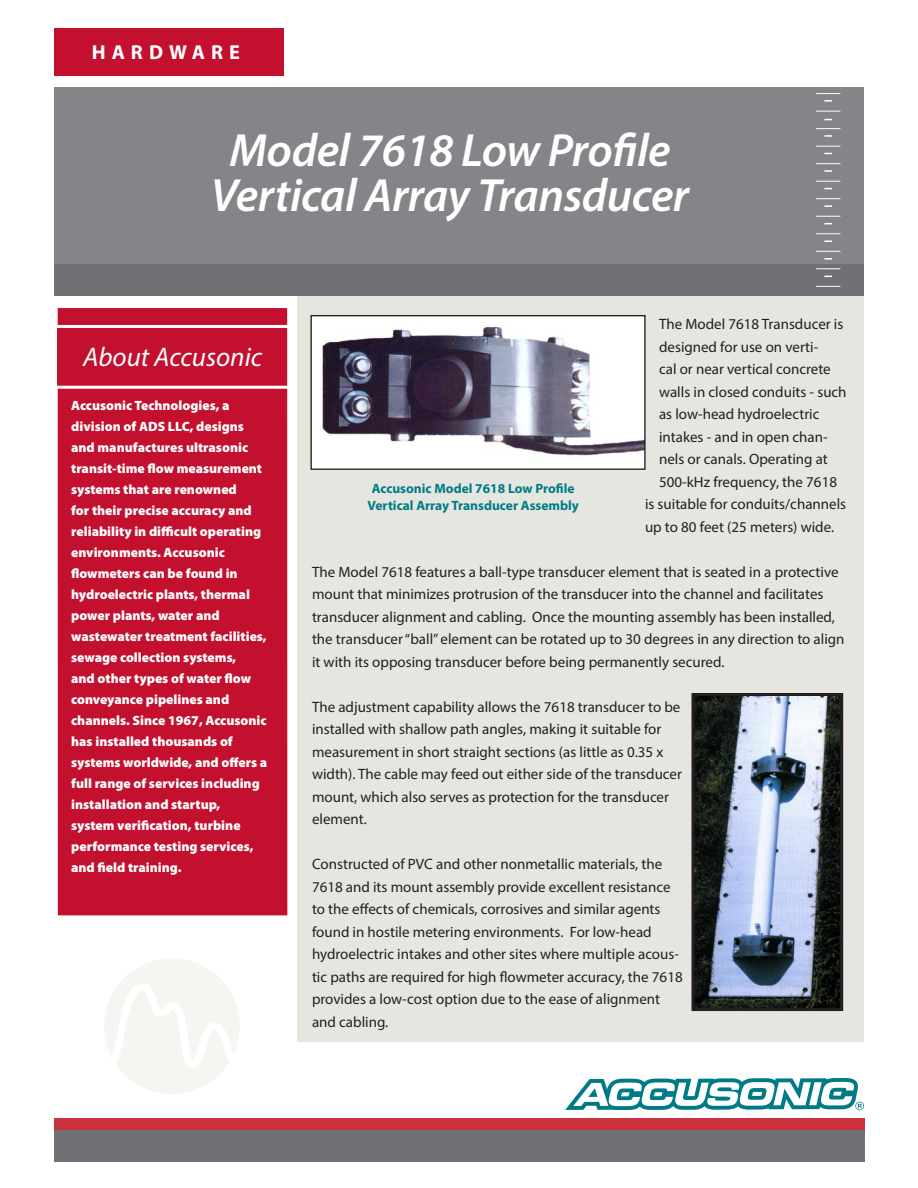
<style>
.page{position:relative;width:918px;height:1188px;background:#fff}
.page>*{position:absolute;margin:0;border:0;box-sizing:border-box;transform-origin:0 0}
.t1{font:italic 600 46.8px "Myriad Pro";letter-spacing:-.01em;color:#fff}
.t2{font:italic 27px "Myriad Pro";color:#fff}
.t3{font:700 20.25px "Myriad Pro";letter-spacing:.3em;color:#fff}
.t4{font:15px/22.5px "Myriad Pro";color:#231f20}
.t5{font:900 13.5px/21px "Myriad Pro";color:#fff}
.t6{font:700 13.5px/16.2px "Myriad Pro";color:#007b85;text-align:center}
</style>
<div class="page">
<div style="left:297px;top:93px;width:567px;height:949px;background:#e6e6e0"></div>
<div style="left:54px;top:87px;width:810px;height:182px;background:#848588"></div>
<div style="left:54px;top:264px;width:810px;height:31px;background:#717074"></div>
<div style="left:54px;top:28px;width:230px;height:47px;background:#c3102f"></div>
<svg style="left:816px;top:286px;width:24px;height:1px"></svg>
<svg style="left:816px;top:268px;width:24px;height:1px"></svg>
<svg style="left:816px;top:251px;width:24px;height:1px"></svg>
<svg style="left:816px;top:233px;width:24px;height:1px"></svg>
<svg style="left:816px;top:216px;width:24px;height:1px"></svg>
<svg style="left:816px;top:198px;width:24px;height:1px"></svg>
<svg style="left:816px;top:181px;width:24px;height:1px"></svg>
<svg style="left:816px;top:163px;width:24px;height:1px"></svg>
<svg style="left:816px;top:146px;width:24px;height:1px"></svg>
<svg style="left:816px;top:128px;width:24px;height:1px"></svg>
<svg style="left:816px;top:111px;width:24px;height:1px"></svg>
<svg style="left:824px;top:258px;width:8px;height:2px"></svg>
<svg style="left:824px;top:240px;width:8px;height:2px"></svg>
<svg style="left:824px;top:205px;width:8px;height:2px"></svg>
<svg style="left:824px;top:170px;width:8px;height:2px"></svg>
<svg style="left:824px;top:135px;width:8px;height:2px"></svg>
<svg style="left:824px;top:100px;width:8px;height:2px"></svg>
<svg style="left:816px;top:93px;width:24px;height:1px"></svg>
<div style="left:54px;top:1119px;width:810px;height:14px;background:#c9313c"></div>
<div style="left:54px;top:1131px;width:810px;height:31px;background:#717074"></div>
<div style="left:58px;top:308px;width:229px;height:607px;background:#c3102f"></div>
<hr style="left:56px;top:325px;width:235px;height:3px;background:#fff">
<hr style="left:54px;top:386px;width:237px;height:3px;background:#fff">
<div style="left:104px;top:959px;width:136px;height:135px;background:#f5f5f2;border-radius:50%"></div>
<svg style="left:112px;top:983px;width:121px;height:85px"></svg>
<img style="left:312px;top:317px;width:332px;height:151px">
<div style="left:310px;top:315px;width:336px;height:155px;border:1px solid #231f20"></div>
<svg style="left:565px;top:1078px;width:293px;height:32px"></svg>
<svg style="left:855px;top:1102px;width:9px;height:8px"></svg>
<img style="left:696px;top:697px;width:143px;height:310px">
<div style="left:692px;top:693px;width:151px;height:318px;border:3px solid #231f20"></div>
<p class="t3" style="left:92px;top:39px;width:150px">HARDWARE</p>
<p class="t1" style="left:229px;top:121px;width:443px">Model 7618 Low Profile</p>
<p class="t1" style="left:211px;top:166px;width:480px">Vertical Array Transducer</p>
<p class="t2" style="left:83px;top:340px;width:181px">About Accusonic</p>
<p class="t5" style="left:71px;top:395px;width:198px">Accusonic Technologies, a division of ADS LLC, designs and manufactures ultrasonic transit-time flow measurement systems that are renowned<br>for their precise accuracy and reliability in difficult operating environments. Accusonic flowmeters can be found in hydroelectric plants, thermal power plants, water and wastewater treatment facilities, sewage collection systems,<br>and other types of water flow conveyance pipelines and channels. Since 1967, Accusonic has installed thousands of systems worldwide, and offers a full range of services including installation and startup,<br>system verification, turbine performance testing services, and field training.</p>
<p class="t4" style="left:659px;top:313px;width:186px">The Model 7618 Transducer is</p>
<p class="t4" style="left:659px;top:335px;width:161px">designed for use on verti-</p>
<p class="t4" style="left:659px;top:358px;width:173px">cal or near vertical concrete</p>
<p class="t4" style="left:659px;top:380px;width:189px">walls in closed conduits - such</p>
<p class="t4" style="left:659px;top:403px;width:162px">as low-head hydroelectric</p>
<p class="t4" style="left:659px;top:425px;width:170px">intakes - and in open chan-</p>
<p class="t4" style="left:659px;top:448px;width:170px">nels or canals. Operating at</p>
<p class="t4" style="left:659px;top:470px;width:179px">500-kHz frequency, the 7618</p>
<p class="t4" style="left:645px;top:493px;width:203px">is suitable for conduits/channels</p>
<p class="t4" style="left:645px;top:515px;width:191px">up to 80 feet (25 meters) wide.</p>
<p class="t4" style="left:312px;top:560px;width:534px">The Model 7618 features a ball-type transducer element that is seated in a protective mount that minimizes protrusion of the transducer into the channel and facilitates transducer alignment and cabling. Once the mounting assembly has been installed, the transducer “ball” element can be rotated up to 30 degrees in any direction to align it with its opposing transducer before being permanently secured.</p>
<p class="t4" style="left:312px;top:695px;width:372px">The adjustment capability allows the 7618 transducer to be installed with shallow path angles, making it suitable for measurement in short straight sections (as little as 0.35 x width). The cable may feed out either side of the transducer mount, which also serves as protection for the transducer element.</p>
<p class="t4" style="left:312px;top:853px;width:372px">Constructed of PVC and other nonmetallic materials, the 7618 and its mount assembly provide excellent resistance to the effects of chemicals, corrosives and similar agents found in hostile metering environments. For low-head hydroelectric intakes and other sites where multiple acous&shy;tic paths are required for high flowmeter accuracy, the 7618 provides a low-cost option due to the ease of alignment and cabling.</p>
<p class="t6" style="left:367px;top:480px;width:213px">Accusonic Model 7618 Low Profile<br>Vertical Array Transducer Assembly</p>
</div>
